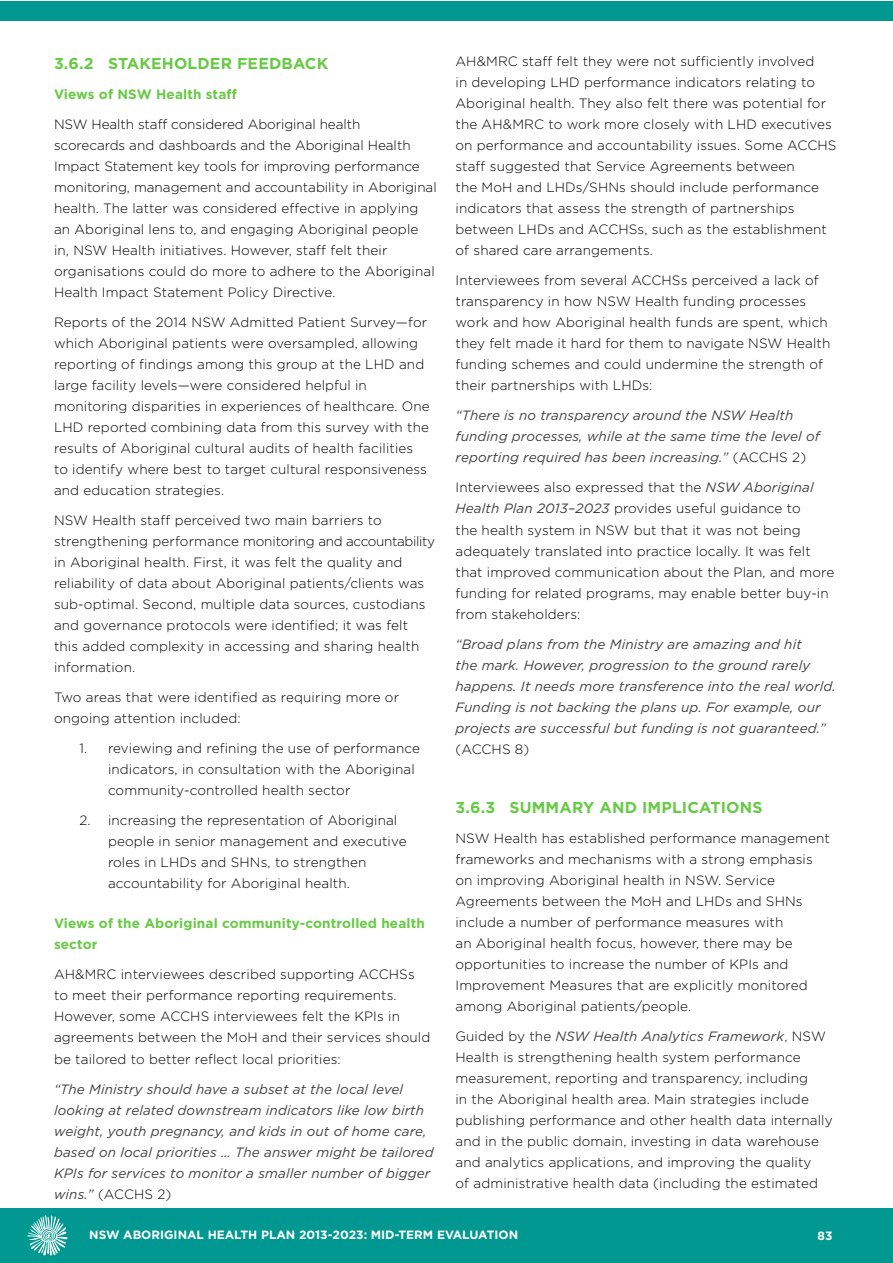
<style>
.page{position:relative;width:893px;height:1263px;background:#fff}
.page>*{position:absolute;margin:0;border:0;box-sizing:border-box;transform-origin:0 0}
.t1{font:700 15.75px "Gotham";letter-spacing:.01em;color:#67ca45}
.t2{font:300 13.5px/21px "Gotham";letter-spacing:.01em;color:#000}
.t3{font:italic 13.5px/21px "Gotham";letter-spacing:.01em;color:#414042}
.t4{font:700 13.5px/21px "Gotham";letter-spacing:.01em;color:#67ca45}
.t5{font:700 12px "Gotham";color:#fff}
.s1{font-weight:300;font-style:normal;color:#000}
.s2{font-weight:400;font-style:italic;color:#414042}
</style>
<div class="page">
<div style="left:0;top:1209px;width:893px;height:54px;background:#009891"></div>
<svg style="left:27px;top:1215px;width:41px;height:40px"></svg>
<div style="left:0;top:1px;width:893px;height:19px;background:#009891"></div>
<p class="t1" style="left:54px;top:54px;width:276px">3.6.2 STAKEHOLDER FEEDBACK</p>
<p class="t4" style="left:54px;top:83px;width:184px">Views of NSW Health staff</p>
<p class="t2" style="left:54px;top:113px;width:384px">NSW Health staff considered Aboriginal health<br>scorecards and dashboards and the Aboriginal Health Impact Statement key tools for improving performance monitoring, management and accountability in Aboriginal health. The latter was considered effective in applying an Aboriginal lens to, and engaging Aboriginal people in, NSW Health initiatives. However, staff felt their organisations could do more to adhere to the Aboriginal Health Impact Statement Policy Directive.</p>
<p class="t2" style="left:54px;top:311px;width:377px">Reports of the 2014 NSW Admitted Patient Survey—for which Aboriginal patients were oversampled, allowing reporting of findings among this group at the LHD and large facility levels—were considered helpful in monitoring disparities in experiences of healthcare. One LHD reported combining data from this survey with the results of Aboriginal cultural audits of health facilities to identify where best to target cultural responsiveness and education strategies.</p>
<p class="t2" style="left:54px;top:509px;width:383px">NSW Health staff perceived two main barriers to strengthening performance monitoring and accountability in Aboriginal health. First, it was felt the quality and reliability of data about Aboriginal patients/clients was sub-optimal. Second, multiple data sources, custodians and governance protocols were identified; it was felt this added complexity in accessing and sharing health information.</p>
<p class="t2" style="left:54px;top:686px;width:347px">Two areas that were identified as requiring more or ongoing attention included:</p>
<p class="t2" style="left:108px;top:737px;width:313px;text-indent:-28px">1. reviewing and refining the use of performance indicators, in consultation with the Aboriginal community-controlled health sector</p>
<p class="t2" style="left:108px;top:809px;width:300px;text-indent:-28px">2. increasing the representation of Aboriginal people in senior management and executive roles in LHDs and SHNs, to strengthen accountability for Aboriginal health.</p>
<p class="t4" style="left:54px;top:913px;width:372px">Views of the Aboriginal community-controlled health sector</p>
<p class="t2" style="left:54px;top:964px;width:378px">AH&amp;MRC interviewees described supporting ACCHSs to meet their performance reporting requirements.<br>However, some ACCHS interviewees felt the KPIs in agreements between the MoH and their services should be tailored to better reflect local priorities:</p>
<p class="t3" style="left:54px;top:1078px;width:381px">“The Ministry should have a subset at the local level looking at related downstream indicators like low birth weight, youth pregnancy, and kids in out of home care, based on local priorities … The answer might be tailored KPIs for services to monitor a smaller number of bigger wins.” <span class="s1">(ACCHS 2)</span></p>
<p class="t2" style="left:455px;top:51px;width:383px">AH&amp;MRC staff felt they were not sufficiently involved<br>in developing LHD performance indicators relating to Aboriginal health. They also felt there was potential for the AH&amp;MRC to work more closely with LHD executives on performance and accountability issues. Some ACCHS staff suggested that Service Agreements between<br>the MoH and LHDs/SHNs should include performance indicators that assess the strength of partnerships between LHDs and ACCHSs, such as the establishment of shared care arrangements.</p>
<p class="t2" style="left:455px;top:270px;width:376px">Interviewees from several ACCHSs perceived a lack of transparency in how NSW Health funding processes work and how Aboriginal health funds are spent, which they felt made it hard for them to navigate NSW Health funding schemes and could undermine the strength of their partnerships with LHDs:</p>
<p class="t3" style="left:455px;top:405px;width:366px">“There is no transparency around the NSW Health funding processes, while at the same time the level of reporting required has been increasing.” <span class="s1">(ACCHS 2)</span></p>
<p class="t2" style="left:455px;top:477px;width:380px">Interviewees also expressed that the <span class="s2">NSW Aboriginal Health Plan 2013–2023</span> provides useful guidance to<br>the health system in NSW but that it was not being adequately translated into practice locally. It was felt that improved communication about the Plan, and more funding for related programs, may enable better buy-in from stakeholders:</p>
<p class="t3" style="left:455px;top:633px;width:382px">“Broad plans from the Ministry are amazing and hit<br>the mark. However, progression to the ground rarely happens. It needs more transference into the real world.<br>Funding is not backing the plans up. For example, our projects are successful but funding is not guaranteed.”</p>
<p class="t2" style="left:455px;top:738px;width:75px">(ACCHS 8)</p>
<p class="t1" style="left:455px;top:798px;width:308px">3.6.3 SUMMARY AND IMPLICATIONS</p>
<p class="t2" style="left:455px;top:828px;width:376px">NSW Health has established performance management frameworks and mechanisms with a strong emphasis on improving Aboriginal health in NSW. Service Agreements between the MoH and LHDs and SHNs include a number of performance measures with<br>an Aboriginal health focus, however, there may be opportunities to increase the number of KPIs and Improvement Measures that are explicitly monitored among Aboriginal patients/people.</p>
<p class="t2" style="left:455px;top:1026px;width:379px">Guided by the <span class="s2">NSW Health Analytics Framework</span>, NSW Health is strengthening health system performance measurement, reporting and transparency, including<br>in the Aboriginal health area. Main strategies include publishing performance and other health data internally and in the public domain, investing in data warehouse and analytics applications, and improving the quality<br>of administrative health data (including the estimated</p>
<p class="t5" style="left:89px;top:1228px;width:430px">NSW ABORIGINAL HEALTH PLAN 2013-2023: MID-TERM EVALUATION</p>
<p class="t5" style="left:817px;top:1229px;width:17px">83</p>
</div>
